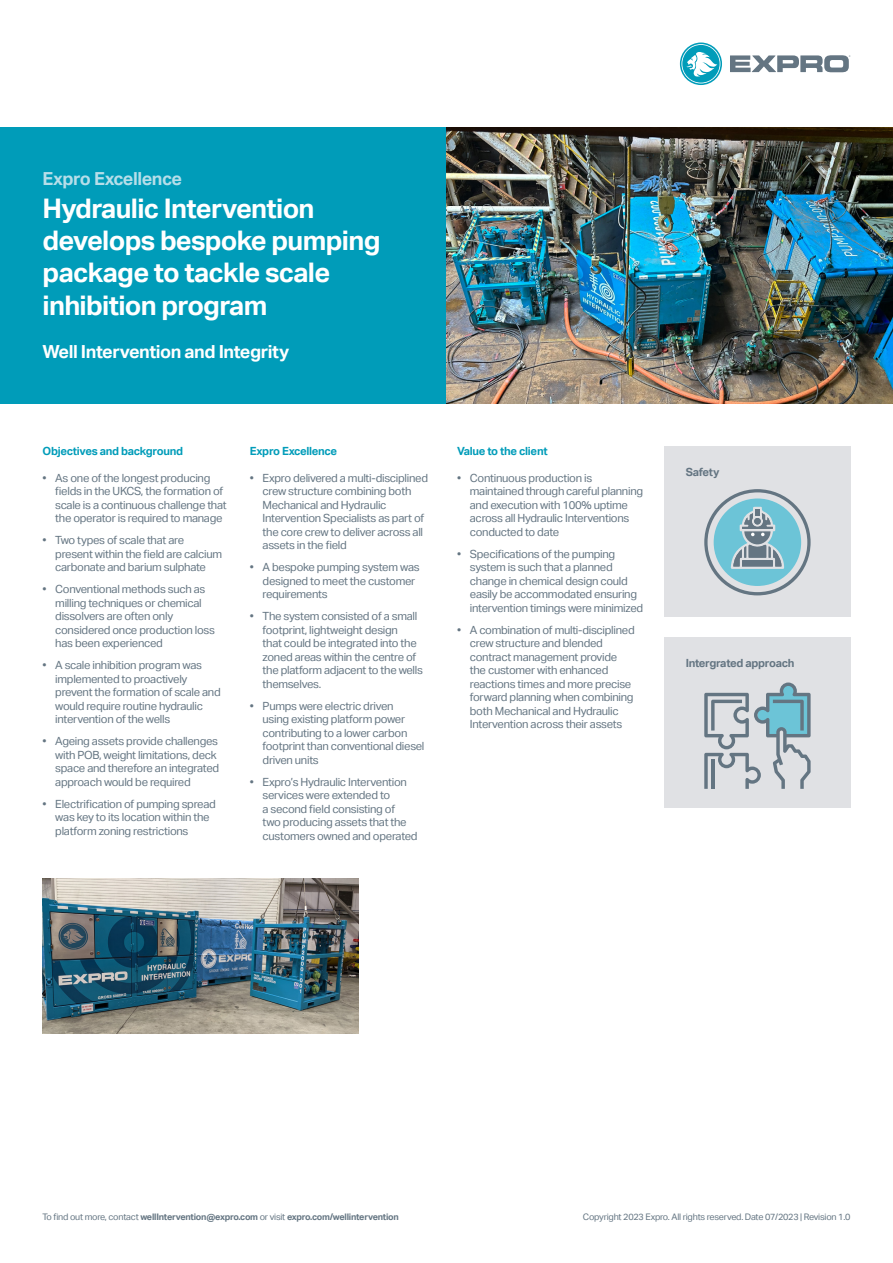
<style>
.page{position:relative;width:893px;height:1263px;background:#fff}
.page>*{position:absolute;margin:0;border:0;box-sizing:border-box;transform-origin:0 0}
.t1{font:700 27px/32.4px "Aktiv Grotesk";letter-spacing:-.025em;color:#fff}
.t2{font:700 18px "Aktiv Grotesk";letter-spacing:-.025em;color:#fff}
.t3{font:700 18px "Aktiv Grotesk";letter-spacing:-.025em;color:#b6dee9}
.t4{font:11.25px/13.5px "Aktiv Grotesk";letter-spacing:-.025em;color:#647582}
.t5{font:700 11.25px "Aktiv Grotesk";letter-spacing:-.025em;color:#009cb9}
.t6{font:700 11.25px "Aktiv Grotesk";letter-spacing:-.025em;color:#647582}
.t7{font:700 9px "Aktiv Grotesk";letter-spacing:-.025em;color:#647582}
.t8{font:9px "Aktiv Grotesk";letter-spacing:-.025em;color:#647582}
.s1{font-weight:400}
</style>
<div class="page">
<div style="left:0;top:128px;width:446px;height:276px;background:#009cb9"></div>
<img style="left:446px;top:128px;width:447px;height:276px">
<svg style="left:680px;top:43px;width:42px;height:42px"></svg>
<svg style="left:730px;top:55px;width:120px;height:17px"></svg>
<div style="left:664px;top:446px;width:186px;height:171px;background:#e0e1e4"></div>
<div style="left:664px;top:638px;width:186px;height:170px;background:#e0e1e4"></div>
<svg style="left:704px;top:682px;width:107px;height:107px"></svg>
<hr style="left:711px;top:760px;width:4px;height:29px;background:#647582">
<svg style="left:704px;top:489px;width:107px;height:106px"></svg>
<img style="left:43px;top:878px;width:315px;height:156px">
<p class="t3" style="left:43px;top:168px;width:141px">Expro Excellence</p>
<p class="t1" style="left:43px;top:192px;width:339px">Hydraulic Intervention develops bespoke pumping package to tackle scale inhibition program</p>
<p class="t2" style="left:43px;top:341px;width:248px">Well Intervention and Integrity</p>
<p class="t5" style="left:43px;top:444px;width:142px">Objectives and background</p>
<p class="t4" style="left:55px;top:471px;width:173px;text-indent:-13px">• As one of the longest producing fields in the UKCS, the formation of scale is a continuous challenge that the operator is required to manage</p>
<p class="t4" style="left:55px;top:533px;width:168px;text-indent:-13px">• Two types of scale that are present within the field are calcium carbonate and barium sulphate</p>
<p class="t4" style="left:55px;top:582px;width:161px;text-indent:-13px">• Conventional methods such as milling techniques or chemical dissolvers are often only considered once production loss has been experienced</p>
<p class="t4" style="left:55px;top:658px;width:167px;text-indent:-13px">• A scale inhibition program was implemented to proactively prevent the formation of scale and would require routine hydraulic intervention of the wells</p>
<p class="t4" style="left:55px;top:734px;width:165px;text-indent:-13px">• Ageing assets provide challenges with POB, weight limitations, deck space and therefore an integrated approach would be required</p>
<p class="t4" style="left:55px;top:797px;width:162px;text-indent:-13px">• Electrification of pumping spread was key to its location within the platform zoning restrictions</p>
<p class="t5" style="left:250px;top:444px;width:89px">Expro Excellence</p>
<p class="t4" style="left:263px;top:471px;width:167px;text-indent:-13px">• Expro delivered a multi-disciplined crew structure combining both<br>Mechanical and Hydraulic<br>Intervention Specialists as part of the core crew to deliver across all assets in the field</p>
<p class="t4" style="left:263px;top:560px;width:159px;text-indent:-13px">• A bespoke pumping system was designed to meet the customer requirements</p>
<p class="t4" style="left:263px;top:609px;width:162px;text-indent:-13px">• The system consisted of a small footprint, lightweight design<br>that could be integrated into the zoned areas within the centre of the platform adjacent to the wells themselves.</p>
<p class="t4" style="left:263px;top:699px;width:163px;text-indent:-13px">• Pumps were electric driven<br>using existing platform power contributing to a lower carbon footprint than conventional diesel driven units</p>
<p class="t4" style="left:263px;top:775px;width:157px;text-indent:-13px">• Expro’s Hydraulic Intervention services were extended to<br>a second field consisting of<br>two producing assets that the customers owned and operated</p>
<p class="t5" style="left:457px;top:444px;width:92px">Value to the client</p>
<p class="t4" style="left:470px;top:471px;width:175px;text-indent:-13px">• Continuous production is maintained through careful planning and execution with 100% uptime across all Hydraulic Interventions conducted to date</p>
<p class="t4" style="left:470px;top:547px;width:175px;text-indent:-13px">• Specifications of the pumping system is such that a planned change in chemical design could easily be accommodated ensuring intervention timings were minimized</p>
<p class="t4" style="left:470px;top:623px;width:166px;text-indent:-13px">• A combination of multi-disciplined crew structure and blended contract management provide the customer with enhanced reactions times and more precise forward planning when combining both Mechanical and Hydraulic<br>Intervention across their assets</p>
<p class="t6" style="left:686px;top:465px;width:35px">Safety</p>
<p class="t6" style="left:686px;top:657px;width:110px">Intergrated approach</p>
<p class="t7" style="left:43px;top:1212px;width:358px"><span class="s1">To find out more, contact</span> wellIntervention@expro.com <span class="s1">or visit</span> expro.com/wellintervention</p>
<p class="t8" style="left:583px;top:1212px;width:269px">Copyright 2023 Expro. All rights reserved. Date 07/2023 | Revision 1.0</p>
</div>
